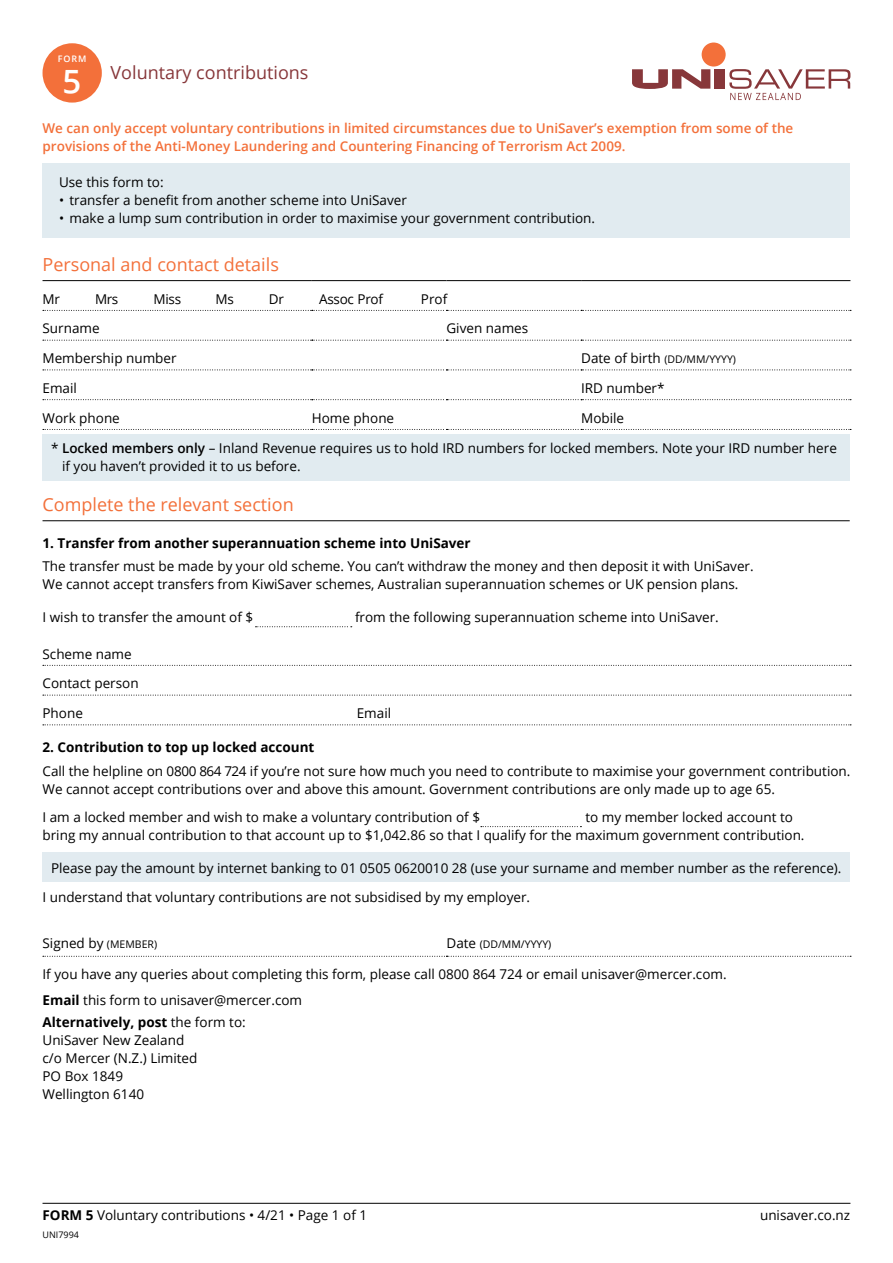
<style>
.page{position:relative;width:893px;height:1263px;background:#fff}
.page>*{position:absolute;margin:0;border:0;box-sizing:border-box;transform-origin:0 0}
.t1{font:18px "Open Sans";color:#f3703a}
.t2{font:18px "Open Sans";color:#87373a}
.t3{font:13.5px/18px "Open Sans";color:#000}
.t4{font:600 13.5px/18px "Open Sans";color:#f3703a}
.t5{font:700 13.5px "Open Sans";color:#000}
.t6{font:13.5px "Open Sans";letter-spacing:-.02em;color:#000}
.t7{font:10.5px "Open Sans";color:#000}
.t8{font:9px "Open Sans";color:#000}
.t9{font:600 9px "Open Sans";color:#fff}
.s1{font-weight:600;font-size:33px;color:#fff}
.s2{font-size:13.5px}
.s3{font-weight:600}
.s4{font-size:10.5px}
.s5{font-weight:700}
</style>
<div class="page">
<svg style="left:632px;top:69px;width:78px;height:20px"></svg>
<div style="left:714px;top:69px;width:11px;height:20px;background:#87373a"></div>
<div style="left:702px;top:43px;width:24px;height:24px;background:#f3703a;border-radius:50%"></div>
<svg style="left:729px;top:69px;width:121px;height:31px"></svg>
<div style="left:43px;top:43px;width:59px;height:60px;background:#f3703a;border-radius:50%"></div>
<div style="left:43px;top:164px;width:807px;height:74px;background:#e1ebf0"></div>
<div style="left:43px;top:434px;width:807px;height:47px;background:#e1ebf0"></div>
<hr style="left:43px;top:280px;width:269px;height:1px;background:#000">
<hr style="left:312px;top:280px;width:134px;height:1px;background:#000">
<hr style="left:446px;top:280px;width:135px;height:1px;background:#000">
<hr style="left:581px;top:280px;width:269px;height:1px;background:#000">
<svg style="left:43px;top:310px;width:808px;height:1px"></svg>
<svg style="left:43px;top:340px;width:808px;height:1px"></svg>
<svg style="left:43px;top:370px;width:808px;height:1px"></svg>
<svg style="left:43px;top:399px;width:808px;height:1px"></svg>
<svg style="left:43px;top:429px;width:808px;height:1px"></svg>
<div style="left:43px;top:852px;width:807px;height:30px;background:#e2ebf0"></div>
<hr style="left:43px;top:520px;width:807px;height:1px;background:#000">
<svg style="left:43px;top:665px;width:808px;height:1px"></svg>
<svg style="left:43px;top:695px;width:808px;height:1px"></svg>
<svg style="left:43px;top:724px;width:808px;height:1px"></svg>
<svg style="left:255px;top:626px;width:97px;height:1px"></svg>
<svg style="left:481px;top:826px;width:100px;height:1px"></svg>
<svg style="left:43px;top:956px;width:808px;height:1px"></svg>
<hr style="left:43px;top:1203px;width:807px;height:1px;background:#000">
<p class="t9" style="left:58px;top:53px;width:30px">FORM</p>
<h1 class="t2" style="left:63px;top:60px;width:247px"><span class="s1">5</span> Voluntary contributions</h1>
<p class="t4" style="left:43px;top:118px;width:752px">We can only accept voluntary contributions in limited circumstances due to UniSaver’s exemption from some of the provisions of the Anti-Money Laundering and Countering Financing of Terrorism Act 2009.</p>
<p class="t3" style="left:59px;top:172px;width:106px">Use this form to:</p>
<p class="t3" style="left:59px;top:190px;width:349px">• transfer a benefit from another scheme into UniSaver</p>
<p class="t3" style="left:59px;top:208px;width:538px">• make a lump sum contribution in order to maximise your government contribution.</p>
<h1 class="t1" style="left:43px;top:252px;width:238px">Personal and contact details</h1>
<p class="t3" style="left:43px;top:289px;width:19px">Mr</p>
<p class="t3" style="left:95px;top:289px;width:25px">Mrs</p>
<p class="t3" style="left:153px;top:289px;width:29px">Miss</p>
<p class="t3" style="left:215px;top:289px;width:20px">Ms</p>
<p class="t3" style="left:269px;top:289px;width:17px">Dr</p>
<p class="t6" style="left:319px;top:290px;width:65px">Assoc Prof</p>
<p class="t3" style="left:421px;top:289px;width:28px">Prof</p>
<p class="t3" style="left:43px;top:319px;width:59px">Surname</p>
<p class="t3" style="left:446px;top:319px;width:83px">Given names</p>
<p class="t3" style="left:43px;top:349px;width:136px">Membership number</p>
<p class="t7" style="left:581px;top:352px;width:156px"><span class="s2">Date of birth</span> (DD/MM/YYYY)</p>
<p class="t3" style="left:43px;top:379px;width:36px">Email</p>
<p class="t3" style="left:581px;top:379px;width:85px">IRD number*</p>
<p class="t3" style="left:43px;top:408px;width:79px">Work phone</p>
<p class="t3" style="left:312px;top:408px;width:84px">Home phone</p>
<p class="t3" style="left:581px;top:408px;width:45px">Mobile</p>
<p class="t3" style="left:62px;top:438px;width:776px;text-indent:-11px">* <span class="s3">Locked members only</span> – Inland Revenue requires us to hold IRD numbers for locked members. Note your IRD number here if you haven’t provided it to us before.</p>
<h1 class="t1" style="left:43px;top:492px;width:253px">Complete the relevant section</h1>
<p class="t5" style="left:43px;top:534px;width:430px">1. Transfer from another superannuation scheme into UniSaver</p>
<p class="t3" style="left:43px;top:557px;width:713px">The transfer must be made by your old scheme. You can’t withdraw the money and then deposit it with UniSaver.<br>We cannot accept transfers from KiwiSaver schemes, Australian superannuation schemes or UK pension plans.</p>
<p class="t3" style="left:43px;top:608px;width:212px">I wish to transfer the amount of $</p>
<p class="t3" style="left:355px;top:608px;width:365px">from the following superannuation scheme into UniSaver.</p>
<p class="t3" style="left:43px;top:644px;width:91px">Scheme name</p>
<p class="t3" style="left:43px;top:674px;width:98px">Contact person</p>
<p class="t3" style="left:43px;top:704px;width:42px">Phone</p>
<p class="t3" style="left:357px;top:704px;width:36px">Email</p>
<p class="t5" style="left:43px;top:738px;width:273px">2. Contribution to top up locked account</p>
<p class="t3" style="left:43px;top:761px;width:809px">Call the helpline on 0800 864 724 if you’re not sure how much you need to contribute to maximise your government contribution.<br>We cannot accept contributions over and above this amount. Government contributions are only made up to age 65.</p>
<p class="t3" style="left:43px;top:808px;width:439px">I am a locked member and wish to make a voluntary contribution of $</p>
<p class="t3" style="left:43px;top:808px;width:763px;text-indent:543px">to my member locked account to bring my annual contribution to that account up to $1,042.86 so that I qualify for the maximum government contribution.</p>
<p class="t3" style="left:51px;top:858px;width:792px">Please pay the amount by internet banking to 01 0505 0620010 28 (use your surname and member number as the reference).</p>
<p class="t3" style="left:43px;top:888px;width:489px">I understand that voluntary contributions are not subsidised by my employer.</p>
<p class="t3" style="left:43px;top:933px;width:116px">Signed by <span class="s4">(MEMBER)</span></p>
<p class="t7" style="left:446px;top:937px;width:106px"><span class="s2">Date</span> (DD/MM/YYYY)</p>
<p class="t3" style="left:43px;top:961px;width:686px;line-height:25.5px">If you have any queries about completing this form, please call 0800 864 724 or email unisaver@mercer.com.<br><span class="s5">Email</span> this form to unisaver@mercer.com</p>
<p class="t3" style="left:43px;top:1013px;width:205px"><span class="s5">Alternatively, post</span> the form to:<br>UniSaver New Zealand<br>c/o Mercer (N.Z.) Limited<br>PO Box 1849<br>Wellington 6140</p>
<p class="t3" style="left:43px;top:1206px;width:326px"><span class="s5">FORM 5</span> Voluntary contributions • 4/21 • Page 1 of 1</p>
<p class="t3" style="left:760px;top:1206px;width:92px">unisaver.co.nz</p>
<p class="t8" style="left:43px;top:1228px;width:38px">UNI7994</p>
</div>
